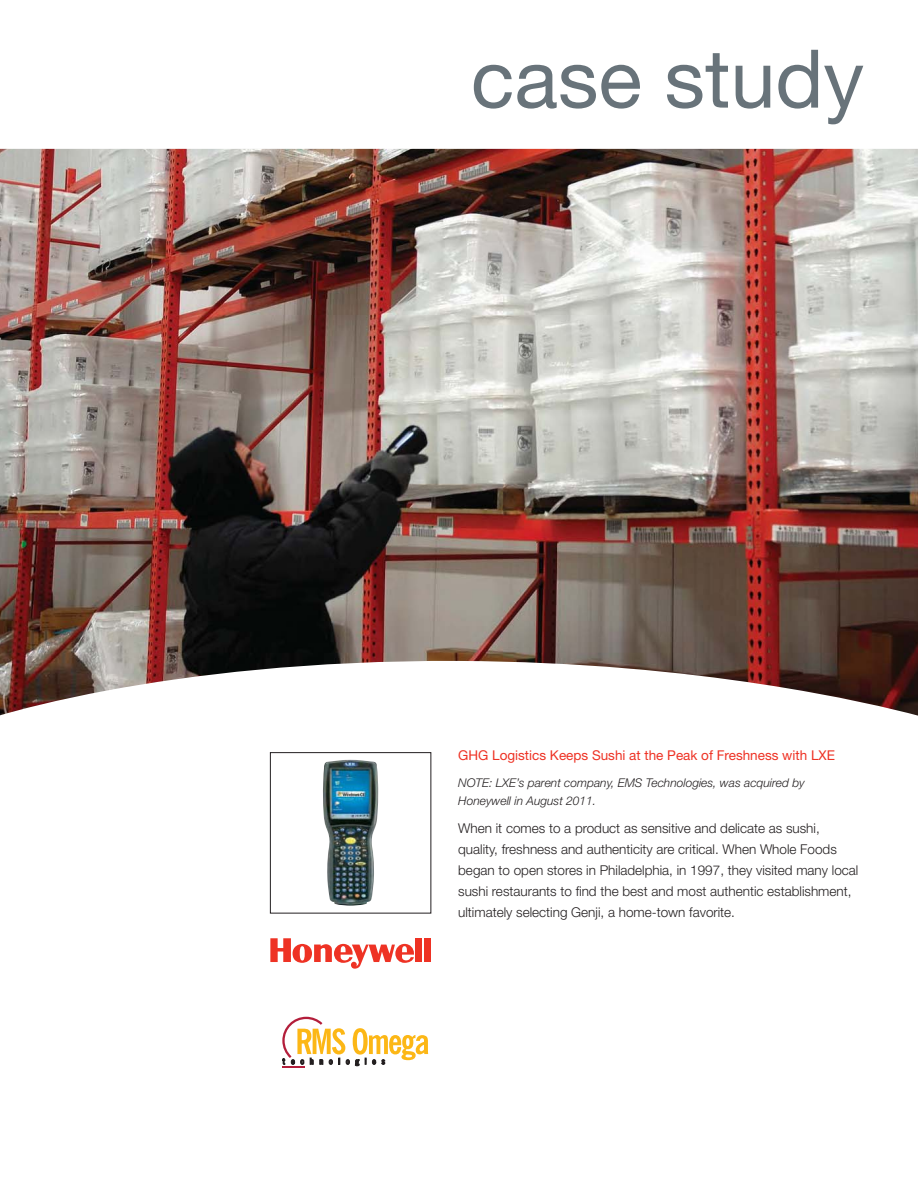
<style>
.page{position:relative;width:918px;height:1188px;background:#fff}
.page>*{position:absolute;margin:0;border:0;box-sizing:border-box;transform-origin:0 0}
.t1{font:81px "Helvetica Neue";color:#68737a}
.t2{font:300 13.5px/21px "Helvetica Neue";color:#231f20}
.t3{font:13.5px "Helvetica Neue";color:#ee3224}
.t4{font:italic 300 12px/18px "Helvetica Neue";color:#231f20}
</style>
<div class="page">
<img style="left:0;top:149px;width:918px;height:567px">
<img style="left:323px;top:760px;width:55px;height:146px">
<div style="left:270px;top:752px;width:161px;height:162px;border:1px solid #231f20"></div>
<div style="left:416px;top:938px;width:6px;height:24px;background:#ee3224"></div>
<div style="left:425px;top:938px;width:6px;height:24px;background:#ee3224"></div>
<svg style="left:270px;top:938px;width:144px;height:31px"></svg>
<hr style="left:282px;top:1066px;width:23px;height:2px;background:#b31e3b">
<svg style="left:282px;top:1017px;width:146px;height:49px"></svg>
<h1 class="t1" style="left:471px;top:50px;width:395px">case study</h1>
<p class="t3" style="left:458px;top:750px;width:378px">GHG Logistics Keeps Sushi at the Peak of Freshness with LXE</p>
<p class="t4" style="left:458px;top:774px;width:348px">NOTE: LXE’s parent company, EMS Technologies, was acquired by<br>Honeywell in August 2011.</p>
<p class="t2" style="left:458px;top:819px;width:402px">When it comes to a product as sensitive and delicate as sushi, quality, freshness and authenticity are critical. When Whole Foods began to open stores in Philadelphia, in 1997, they visited many local sushi restaurants to find the best and most authentic establishment, ultimately selecting Genji, a home-town favorite.</p>
</div>
